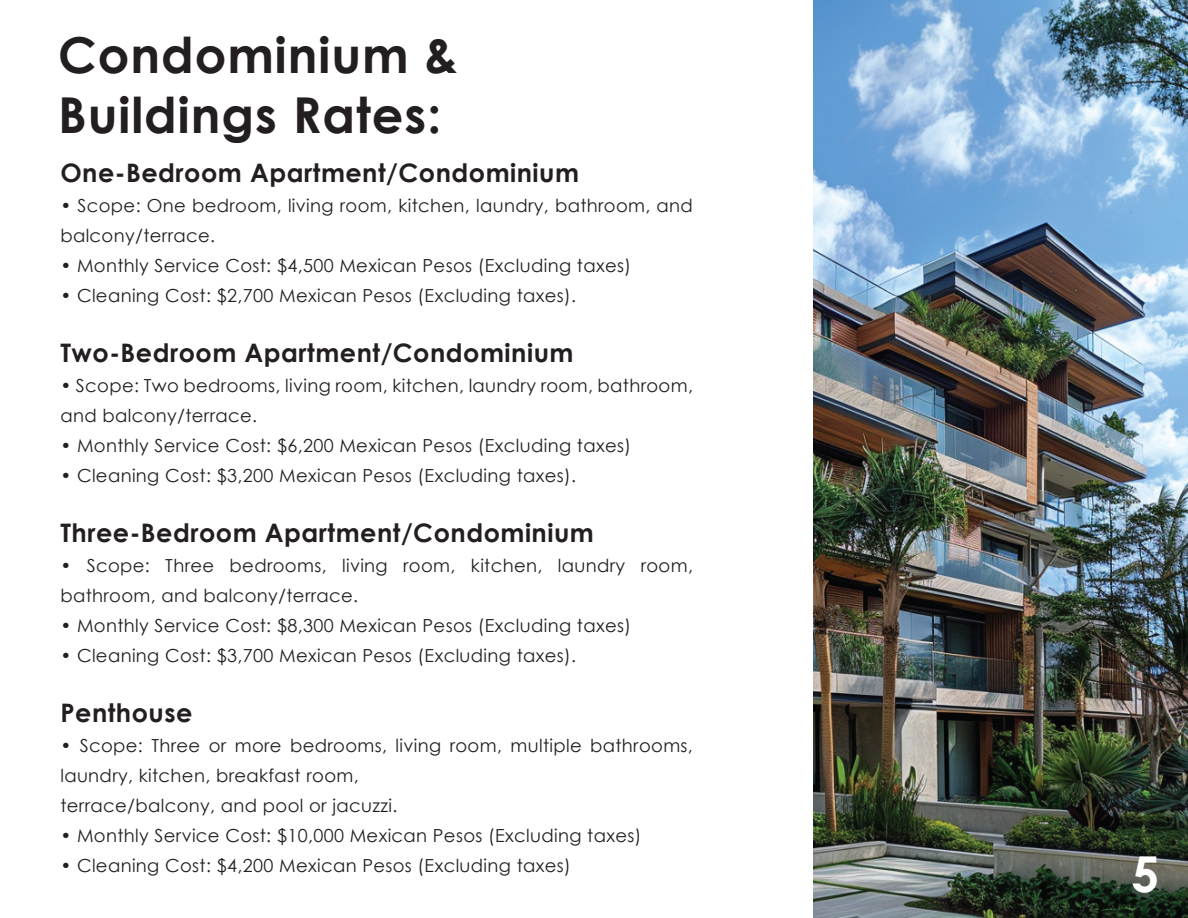
<style>
.page{position:relative;width:1188px;height:918px;background:#fff}
.page>*{position:absolute;margin:0;border:0;box-sizing:border-box;transform-origin:0 0}
.t1{font:700 49.5px/60px "Century Gothic";letter-spacing:.02em;color:#231f20}
.t2{font:700 49.5px "Century Gothic";color:#fff}
.t3{font:700 25.5px "Century Gothic";letter-spacing:.02em;color:#231f20}
.t4{font:18px/30px "Century Gothic";letter-spacing:.02em;color:#231f20}
</style>
<div class="page">
<img style="left:814px;top:0;width:374px;height:917px">
<h1 class="t1" style="left:58px;top:23px;width:401px">Condominium &amp;<br>Buildings Rates:</h1>
<h2 class="t3" style="left:60px;top:153px;width:520px">One-Bedroom Apartment/Condominium</h2>
<p class="t4" style="left:60px;top:190px;width:634px">• Scope: One bedroom, living room, kitchen, laundry, bathroom, and balcony/terrace.</p>
<p class="t4" style="left:60px;top:250px;width:572px">• Monthly Service Cost: $4,500 Mexican Pesos (Excluding taxes)</p>
<p class="t4" style="left:60px;top:280px;width:517px">• Cleaning Cost: $2,700 Mexican Pesos (Excluding taxes).</p>
<h2 class="t3" style="left:60px;top:333px;width:515px">Two-Bedroom Apartment/Condominium</h2>
<p class="t4" style="left:60px;top:370px;width:634px">• Scope: Two bedrooms, living room, kitchen, laundry room, bathroom, and balcony/terrace.</p>
<p class="t4" style="left:60px;top:430px;width:572px">• Monthly Service Cost: $6,200 Mexican Pesos (Excluding taxes)</p>
<p class="t4" style="left:60px;top:460px;width:517px">• Cleaning Cost: $3,200 Mexican Pesos (Excluding taxes).</p>
<h2 class="t3" style="left:60px;top:513px;width:535px">Three-Bedroom Apartment/Condominium</h2>
<p class="t4" style="left:60px;top:550px;width:634px">• Scope: Three bedrooms, living room, kitchen, laundry room, bathroom, and balcony/terrace.</p>
<p class="t4" style="left:60px;top:610px;width:572px">• Monthly Service Cost: $8,300 Mexican Pesos (Excluding taxes)</p>
<p class="t4" style="left:60px;top:640px;width:517px">• Cleaning Cost: $3,700 Mexican Pesos (Excluding taxes).</p>
<h2 class="t3" style="left:60px;top:693px;width:134px">Penthouse</h2>
<p class="t4" style="left:60px;top:730px;width:634px">• Scope: Three or more bedrooms, living room, multiple bathrooms, laundry, kitchen, breakfast room,<br>terrace/balcony, and pool or jacuzzi.</p>
<p class="t4" style="left:60px;top:820px;width:583px">• Monthly Service Cost: $10,000 Mexican Pesos (Excluding taxes)</p>
<p class="t4" style="left:60px;top:850px;width:512px">• Cleaning Cost: $4,200 Mexican Pesos (Excluding taxes)</p>
<h1 class="t2" style="left:1131px;top:836px;width:29px">5</h1>
</div>
